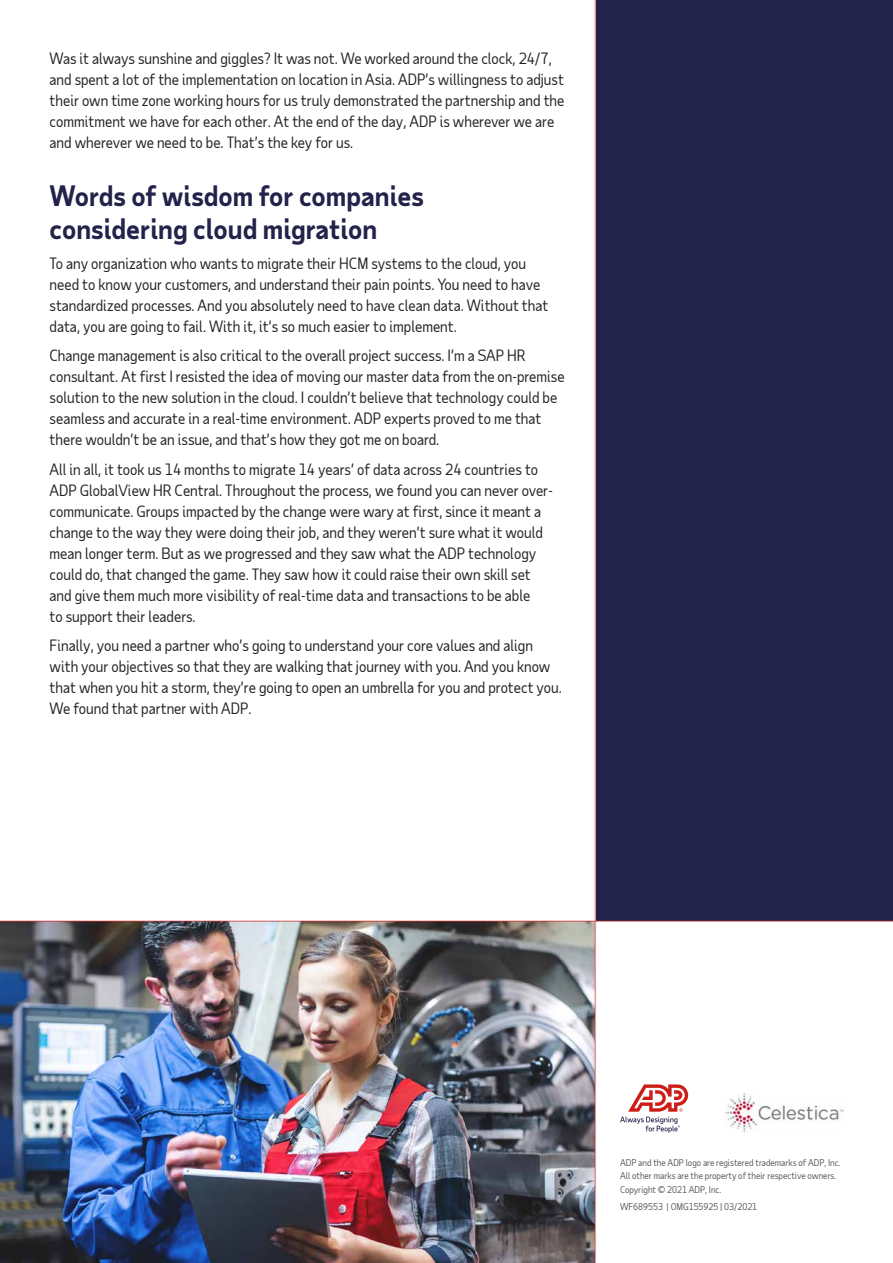
<style>
.page{position:relative;width:893px;height:1263px;background:#fff}
.page>*{position:absolute;margin:0;border:0;box-sizing:border-box;transform-origin:0 0}
.t1{font:700 27px/33px "Taub Sans";color:#22224a}
.t2{font:15px/21px "Taub Sans";color:#222}
.t3{font:9px/13.5px "Taub Sans";color:#54575c}
</style>
<div class="page">
<svg style="left:620px;top:1084px;width:68px;height:48px"></svg>
<img style="left:725px;top:1094px;width:118px;height:38px">
<div style="left:596px;top:0;width:297px;height:920px;background:#22224a"></div>
<img style="left:0;top:922px;width:595px;height:341px">
<hr style="left:0;top:920px;width:893px;height:2px;background:#d12a27">
<hr style="left:595px;top:0;width:1px;height:1263px;background:#d12a27">
<p class="t2" style="left:50px;top:47px;width:516px">Was it always sunshine and giggles? It was not. We worked around the clock, 24/7, and spent a lot of the implementation on location in Asia. ADP’s willingness to adjust their own time zone working hours for us truly demonstrated the partnership and the commitment we have for each other. At the end of the day, ADP is wherever we are and wherever we need to be. That’s the key for us.</p>
<h1 class="t1" style="left:50px;top:179px;width:376px">Words of wisdom for companies considering cloud migration</h1>
<p class="t2" style="left:50px;top:252px;width:500px">To any organization who wants to migrate their HCM systems to the cloud, you need to know your customers, and understand their pain points. You need to have standardized processes. And you absolutely need to have clean data. Without that data, you are going to fail. With it, it’s so much easier to implement.</p>
<p class="t2" style="left:50px;top:345px;width:517px">Change management is also critical to the overall project success. I’m a SAP HR consultant. At first I resisted the idea of moving our master data from the on-premise solution to the new solution in the cloud. I couldn’t believe that technology could be seamless and accurate in a real-time environment. ADP experts proved to me that there wouldn’t be an issue, and that’s how they got me on board.</p>
<p class="t2" style="left:50px;top:458px;width:505px">All in all, it took us 14 months to migrate 14 years’ of data across 24 countries to ADP GlobalView HR Central. Throughout the process, we found you can never over&shy;communicate. Groups impacted by the change were wary at first, since it meant a change to the way they were doing their job, and they weren’t sure what it would mean longer term. But as we progressed and they saw what the ADP technology could do, that changed the game. They saw how it could raise their own skill set and give them much more visibility of real-time data and transactions to be able<br>to support their leaders.</p>
<p class="t2" style="left:50px;top:635px;width:514px">Finally, you need a partner who’s going to understand your core values and align with your objectives so that they are walking that journey with you. And you know that when you hit a storm, they’re going to open an umbrella for you and protect you.<br>We found that partner with ADP.</p>
<p class="t3" style="left:620px;top:1155px;width:222px">ADP and the ADP logo are registered trademarks of ADP, Inc.<br>All other marks are the property of their respective owners.<br>Copyright © 2021 ADP, Inc.</p>
<p class="t3" style="left:620px;top:1200px;width:139px">WF689553 | OMG155925 | 03/2021</p>
</div>
